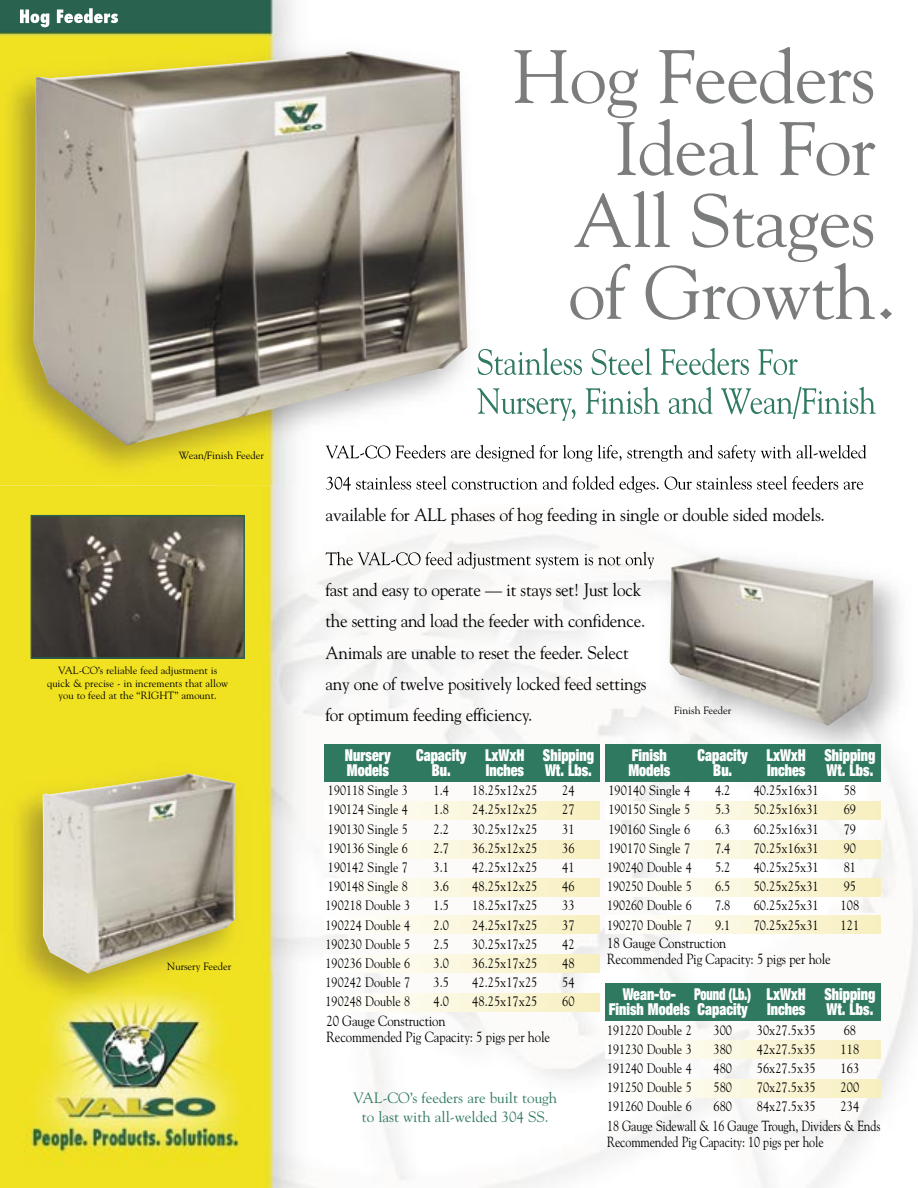
<style>
.page{position:relative;width:918px;height:1188px;background:#fff}
.page>*{position:absolute;margin:0;border:0;box-sizing:border-box;transform-origin:0 0}
.t1{font:75px/72px "Goudy";letter-spacing:-.015em;color:#7b7c7c;text-align:right}
.t2{font:18px/31.2px "Goudy";letter-spacing:-.015em;color:#000;scale:.95 1}
.t3{font:18px "Goudy";letter-spacing:-.015em;color:#000}
.t4{font:900 expanded 16.5px/15.1px "Helvetica Neue";color:#fff;scale:.85 1}
.t5{font:900 expanded 16.5px/15.1px "Helvetica Neue";color:#fff;scale:.74 1}
.t6{font:15px/18px "Goudy";color:#2f7960;text-align:center}
.t7{font:14.7px/16px "Goudy";letter-spacing:-.01em;color:#000;scale:.87 1}
.t8{font:14.7px/16px "Goudy";letter-spacing:-.01em;color:#000;scale:.82 1}
.t9{font:13.65px/19.2px "Goudy";color:#000;text-align:justify;scale:.9 1}
.t10{font:13.65px/19.2px "Goudy";color:#000;text-align:justify;scale:.88 1}
.t11{font:10.5px/12.6px "Goudy";color:#000;text-align:center}
.s1{font-size:81px}
</style>
<div class="page">
<img style="left:0;top:972px;width:540px;height:216px">
<img style="left:540px;top:864px;width:324px;height:324px">
<img style="left:864px;top:458px;width:54px;height:676px">
<div style="left:0;top:485px;width:54px;height:275px;background:#f0e221"></div>
<img style="left:216px;top:486px;width:324px;height:486px">
<img style="left:540px;top:347px;width:162px;height:517px">
<img style="left:702px;top:781px;width:162px;height:81px">
<div style="left:54px;top:485px;width:162px;height:275px;background:#f0e221"></div>
<img style="left:0;top:0;width:293px;height:37px">
<img style="left:483px;top:348px;width:315px;height:27px">
<img style="left:483px;top:387px;width:393px;height:34px">
<img style="left:483px;top:445px;width:383px;height:17px">
<img style="left:326px;top:476px;width:538px;height:17px">
<img style="left:326px;top:552px;width:328px;height:17px">
<img style="left:0;top:37px;width:478px;height:448px">
<img style="left:478px;top:349px;width:5px;height:26px">
<img style="left:468px;top:387px;width:15px;height:34px">
<img style="left:326px;top:445px;width:157px;height:17px">
<img style="left:326px;top:476px;width:157px;height:9px">
<img style="left:33px;top:51px;width:435px;height:395px">
<img style="left:655px;top:543px;width:261px;height:222px">
<img style="left:670px;top:557px;width:204px;height:169px">
<img style="left:0;top:760px;width:251px;height:254px">
<img style="left:43px;top:774px;width:192px;height:200px">
<img style="left:32px;top:516px;width:211px;height:141px">
<hr style="left:31px;top:516px;width:1px;height:142px;background:#29634f">
<hr style="left:31px;top:657px;width:213px;height:2px;background:#29634f">
<hr style="left:243px;top:516px;width:2px;height:142px;background:#29634f">
<hr style="left:31px;top:515px;width:213px;height:1px;background:#29634f">
<svg style="left:20px;top:8px;width:98px;height:19px"></svg>
<div style="left:605px;top:744px;width:276px;height:37px;background:#2f7960"></div>
<div style="left:605px;top:840px;width:276px;height:18px;background:linear-gradient(to right,#fff,#f7efbf)"></div>
<div style="left:605px;top:801px;width:276px;height:18px;background:linear-gradient(to right,#fff,#f7efbf)"></div>
<div style="left:605px;top:878px;width:276px;height:18px;background:linear-gradient(to right,#fff,#f7efbf)"></div>
<div style="left:605px;top:916px;width:276px;height:18px;background:linear-gradient(to right,#fff,#f7efbf)"></div>
<div style="left:605px;top:984px;width:276px;height:37px;background:#2f7960"></div>
<div style="left:605px;top:1080px;width:276px;height:18px;background:linear-gradient(to right,#fff,#f7efbf)"></div>
<div style="left:605px;top:1041px;width:276px;height:18px;background:linear-gradient(to right,#fff,#f7efbf)"></div>
<div style="left:324px;top:744px;width:275px;height:37px;background:#2f7960"></div>
<div style="left:324px;top:840px;width:275px;height:18px;background:linear-gradient(to right,#fff,#f7efbf)"></div>
<div style="left:324px;top:801px;width:275px;height:18px;background:linear-gradient(to right,#fff,#f7efbf)"></div>
<div style="left:324px;top:878px;width:275px;height:18px;background:linear-gradient(to right,#fff,#f7efbf)"></div>
<div style="left:324px;top:916px;width:275px;height:18px;background:linear-gradient(to right,#fff,#f7efbf)"></div>
<div style="left:324px;top:954px;width:275px;height:18px;background:linear-gradient(to right,#fff,#f7efbf)"></div>
<div style="left:324px;top:994px;width:275px;height:18px;background:linear-gradient(to right,#fff,#f7efbf)"></div>
<p class="t11" style="left:179px;top:448px;width:87px">Wean/Finish Feeder</p>
<p class="t11" style="left:47px;top:664px;width:183px">VAL-CO’s reliable feed adjustment is quick &amp; precise - in increments that allow you to feed at the “RIGHT” amount.</p>
<p class="t11" style="left:167px;top:960px;width:66px">Nursery Feeder</p>
<h1 class="t1" style="left:512px;top:39px;width:386px">Hog Feeders<br>Ideal For<br>All Stages<br>of Growth<span class="s1">.</span></h1>
<h2 class="t3" style="left:325px;top:503px;width:501px">available for ALL phases of hog feeding in single or double sided models.</h2>
<h2 class="t2" style="left:325px;top:574px;width:339px">fast and easy to operate — it stays set! Just lock the setting and load the feeder with confidence.<br>Animals are unable to reset the feeder. Select any one of twelve positively locked feed settings for optimum feeding efficiency.</h2>
<p class="t11" style="left:674px;top:704px;width:59px">Finish Feeder</p>
<p class="t4" style="left:543px;top:747px;width:62px">Shipping<br>Wt. Lbs.</p>
<p class="t9" style="left:562px;top:780px;width:15px">24<br>27<br>31<br>36<br>41<br>46<br>33<br>37<br>42<br>48<br>54<br>60</p>
<p class="t7" style="left:326px;top:1013px;width:259px">20 Gauge Construction<br>Recommended Pig Capacity: 5 pigs per hole</p>
<p class="t4" style="left:416px;top:747px;width:61px;text-align:center">Capacity<br>Bu.</p>
<p class="t9" style="left:434px;top:780px;width:19px">1.4<br>1.8<br>2.2<br>2.7<br>3.1<br>3.6<br>1.5<br>2.0<br>2.5<br>3.0<br>3.5<br>4.0</p>
<p class="t4" style="left:345px;top:747px;width:56px">Nursery<br>Models</p>
<p class="t10" style="left:326px;top:780px;width:98px;text-align:left">190118 Single 3<br>190124 Single 4<br>190130 Single 5<br>190136 Single 6<br>190142 Single 7<br>190148 Single 8<br>190218 Double 3<br>190224 Double 4<br>190230 Double 5<br>190236 Double 6<br>190242 Double 7<br>190248 Double 8</p>
<p class="t4" style="left:485px;top:747px;width:48px">LxWxH<br>Inches</p>
<p class="t9" style="left:472px;top:780px;width:74px">18.25x12x25<br>24.25x12x25<br>30.25x12x25<br>36.25x12x25<br>42.25x12x25<br>48.25x12x25<br>18.25x17x25<br>24.25x17x25<br>30.25x17x25<br>36.25x17x25<br>42.25x17x25<br>48.25x17x25</p>
<p class="t6" style="left:353px;top:1089px;width:206px">VAL-CO’s feeders are built tough to last with all-welded 304 SS.</p>
<p class="t4" style="left:824px;top:747px;width:62px">Shipping<br>Wt. Lbs.</p>
<p class="t9" style="left:841px;top:780px;width:22px;text-align:left">58<br>69<br>79<br>90<br>81<br>95<br>108<br>121</p>
<p class="t7" style="left:607px;top:934px;width:259px">18 Gauge Construction<br>Recommended Pig Capacity: 5 pigs per hole</p>
<p class="t4" style="left:609px;top:986px;width:97px;text-align:center">Wean-to-<br>Finish Models</p>
<p class="t10" style="left:607px;top:1020px;width:98px">191220 Double 2<br>191230 Double 3<br>191240 Double 4<br>191250 Double 5<br>191260 Double 6</p>
<p class="t4" style="left:698px;top:747px;width:61px;text-align:center">Capacity<br>Bu.</p>
<p class="t9" style="left:715px;top:780px;width:19px">4.2<br>5.3<br>6.3<br>7.4<br>5.2<br>6.5<br>7.8<br>9.1</p>
<p class="t4" style="left:628px;top:747px;width:51px">Finish<br>Models</p>
<p class="t9" style="left:607px;top:780px;width:96px">190140 Single 4<br>190150 Single 5<br>190160 Single 6<br>190170 Single 7<br>190240 Double 4<br>190250 Double 5<br>190260 Double 6<br>190270 Double 7</p>
<p class="t4" style="left:767px;top:747px;width:48px">LxWxH<br>Inches</p>
<p class="t9" style="left:754px;top:780px;width:74px">40.25x16x31<br>50.25x16x31<br>60.25x16x31<br>70.25x16x31<br>40.25x25x31<br>50.25x25x31<br>60.25x25x31<br>70.25x25x31</p>
<p class="t4" style="left:824px;top:986px;width:62px">Shipping<br>Wt. Lbs.</p>
<p class="t9" style="left:841px;top:1020px;width:22px;text-align:left">68<br>118<br>163<br>200<br>234</p>
<p class="t8" style="left:607px;top:1117px;width:335px">18 Gauge Sidewall &amp; 16 Gauge Trough, Dividers &amp; Ends<br>Recommended Pig Capacity: 10 pigs per hole</p>
<p class="t5" style="left:694px;top:986px;width:79px">Pound (Lb.)<br>Capacity</p>
<p class="t9" style="left:713px;top:1020px;width:22px">300<br>380<br>480<br>580<br>680</p>
<p class="t4" style="left:767px;top:986px;width:48px">LxWxH<br>Inches</p>
<p class="t9" style="left:757px;top:1020px;width:67px">30x27.5x35<br>42x27.5x35<br>56x27.5x35<br>70x27.5x35<br>84x27.5x35</p>
</div>
